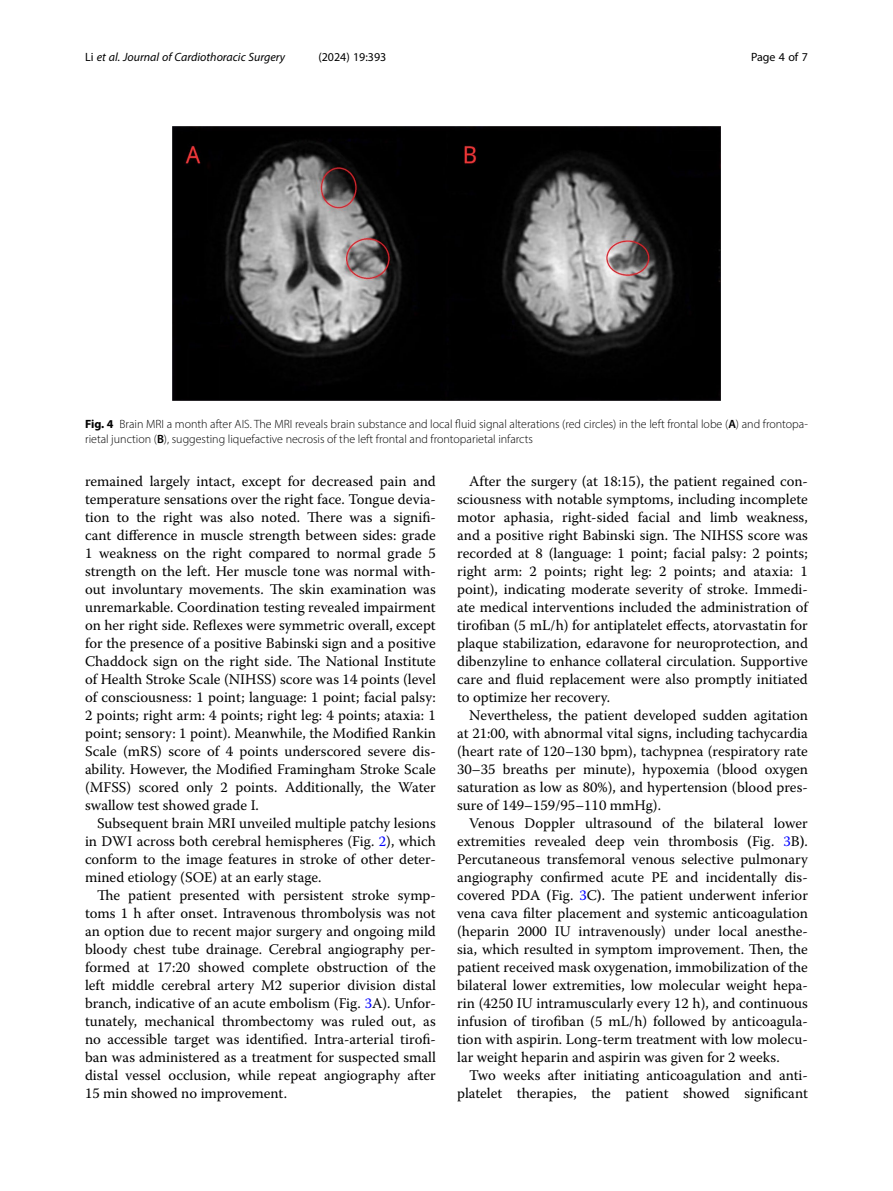
<style>
.page{position:relative;width:893px;height:1191px;background:#fff}
.page>*{position:absolute;margin:0;border:0;box-sizing:border-box;transform-origin:0 0}
.Body_Text_Indent{font:14.7px/18px "Warnock Pro";color:#000;text-align:justify}
.Figure_Caption{font:300 12px/15px "Myriad Pro";color:#000}
.t1{font:italic 12px "Myriad Pro";color:#000}
.t2{font:12px "Myriad Pro";color:#000}
.s1{font-style:normal}
.s2{font-weight:700}
.s3{font-weight:600}
.s4{color:#00f}
</style>
<div class="page">
<img style="left:172px;top:126px;width:549px;height:275px">
<p class="t1" style="left:85px;top:50px;width:202px"><span class="s1">Li</span> et al. Journal of Cardiothoracic Surgery</p>
<p class="t2" style="left:318px;top:50px;width:70px">(2024) 19:393</p>
<p class="t2" style="left:751px;top:50px;width:58px">Page 4 of 7</p>
<p class="Figure_Caption" style="left:85px;top:416px;width:724px"><span class="s2">Fig. 4</span> Brain MRI a month after AIS. The MRI reveals brain substance and local fluid signal alterations (red circles) in the left frontal lobe (<span class="s3">A</span>) and frontopa&shy;rietal junction (<span class="s3">B</span>), suggesting liquefactive necrosis of the left frontal and frontoparietal infarcts</p>
<p class="Body_Text_Indent" style="left:85px;top:472px;width:352px">remained largely intact, except for decreased pain and temperature sensations over the right face. Tongue devia&shy;tion to the right was also noted. There was a signifi&shy;cant difference in muscle strength between sides: grade 1 weakness on the right compared to normal grade 5 strength on the left. Her muscle tone was normal with&shy;out involuntary movements. The skin examination was unremarkable. Coordination testing revealed impairment on her right side. Reflexes were symmetric overall, except for the presence of a positive Babinski sign and a positive Chaddock sign on the right side. The National Institute of Health Stroke Scale (NIHSS) score was 14 points (level of consciousness: 1 point; language: 1 point; facial palsy:<br>2 points; right arm: 4 points; right leg: 4 points; ataxia: 1 point; sensory: 1 point). Meanwhile, the Modified Rankin Scale (mRS) score of 4 points underscored severe dis&shy;ability. However, the Modified Framingham Stroke Scale (MFSS) scored only 2 points. Additionally, the Water swallow test showed grade I.</p>
<p class="Body_Text_Indent" style="left:85px;top:814px;width:352px;text-indent:12px">Subsequent brain MRI unveiled multiple patchy lesions in DWI across both cerebral hemispheres (Fig. <span class="s4">2</span>), which conform to the image features in stroke of other deter&shy;mined etiology (SOE) at an early stage.</p>
<p class="Body_Text_Indent" style="left:85px;top:886px;width:352px;text-indent:12px">The patient presented with persistent stroke symp&shy;toms 1 h after onset. Intravenous thrombolysis was not an option due to recent major surgery and ongoing mild bloody chest tube drainage. Cerebral angiography per&shy;formed at 17:20 showed complete obstruction of the left middle cerebral artery M2 superior division distal branch, indicative of an acute embolism (Fig. <span class="s4">3</span>A). Unfor&shy;tunately, mechanical thrombectomy was ruled out, as no accessible target was identified. Intra-arterial tirofi&shy;ban was administered as a treatment for suspected small distal vessel occlusion, while repeat angiography after 15 min showed no improvement.</p>
<p class="Body_Text_Indent" style="left:457px;top:472px;width:352px;text-indent:12px">After the surgery (at 18:15), the patient regained con&shy;sciousness with notable symptoms, including incomplete motor aphasia, right-sided facial and limb weakness, and a positive right Babinski sign. The NIHSS score was recorded at 8 (language: 1 point; facial palsy: 2 points; right arm: 2 points; right leg: 2 points; and ataxia: 1 point), indicating moderate severity of stroke. Immedi&shy;ate medical interventions included the administration of tirofiban (5 mL/h) for antiplatelet effects, atorvastatin for plaque stabilization, edaravone for neuroprotection, and dibenzyline to enhance collateral circulation. Supportive care and fluid replacement were also promptly initiated to optimize her recovery.</p>
<p class="Body_Text_Indent" style="left:457px;top:706px;width:352px;text-indent:12px">Nevertheless, the patient developed sudden agitation at 21:00, with abnormal vital signs, including tachycardia (heart rate of 120–130 bpm), tachypnea (respiratory rate 30–35 breaths per minute), hypoxemia (blood oxygen saturation as low as 80%), and hypertension (blood pres&shy;sure of 149–159/95–110 mmHg).</p>
<p class="Body_Text_Indent" style="left:457px;top:814px;width:352px;text-indent:12px">Venous Doppler ultrasound of the bilateral lower extremities revealed deep vein thrombosis <span class="s3">(</span>Fig. <span class="s4">3</span>B<span class="s3">)</span>.<br>Percutaneous transfemoral venous selective pulmonary angiography confirmed acute PE and incidentally dis&shy;covered PDA <span class="s3">(</span>Fig. <span class="s4">3</span>C<span class="s3">)</span>. The patient underwent inferior vena cava filter placement and systemic anticoagulation (heparin 2000 IU intravenously) under local anesthe&shy;sia, which resulted in symptom improvement. Then, the patient received mask oxygenation, immobilization of the bilateral lower extremities, low molecular weight hepa&shy;rin (4250 IU intramuscularly every 12 h), and continuous infusion of tirofiban (5 mL/h) followed by anticoagula&shy;tion with aspirin. Long-term treatment with low molecu&shy;lar weight heparin and aspirin was given for 2 weeks.</p>
<p class="Body_Text_Indent" style="left:457px;top:1066px;width:352px;text-align:right">Two weeks after initiating anticoagulation and anti&shy;platelet therapies, the patient showed significant</p>
</div>
